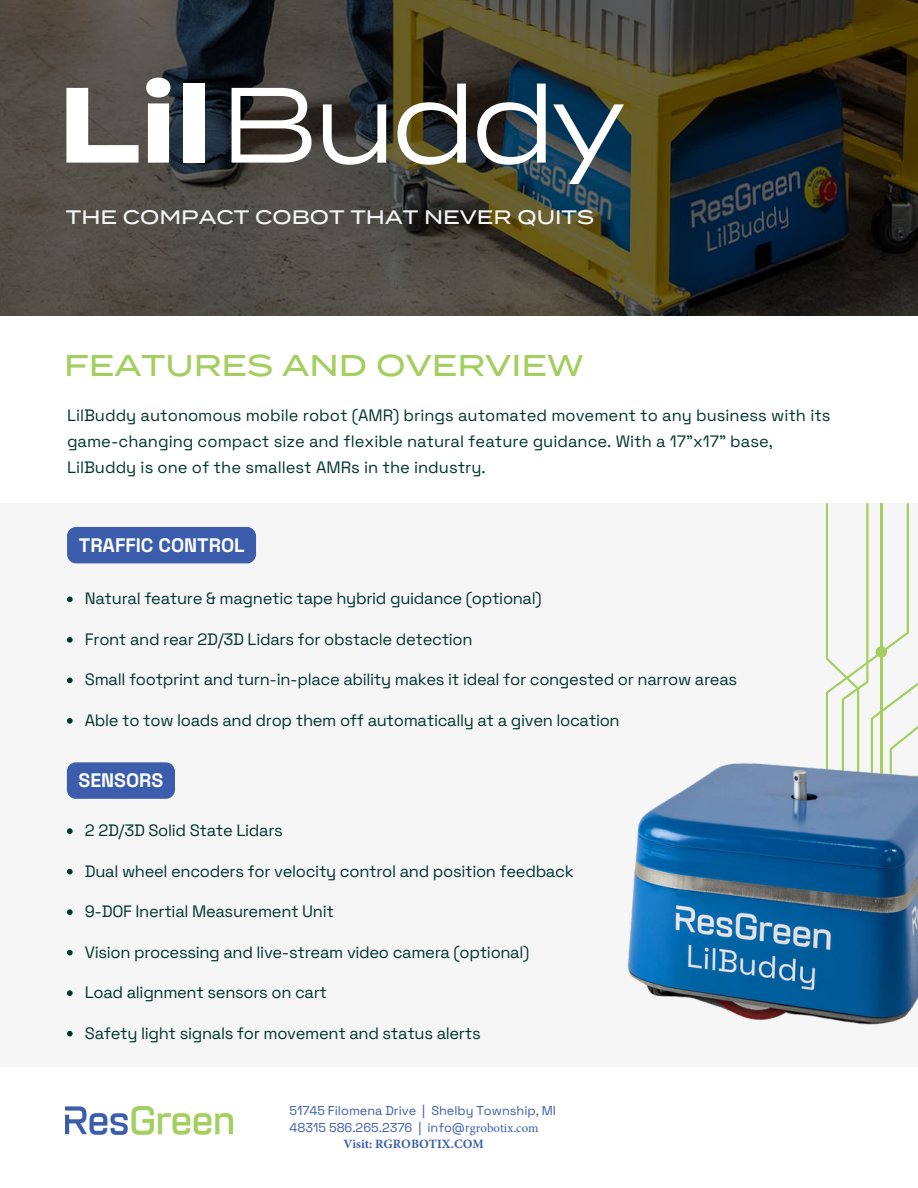
<style>
.page{position:relative;width:918px;height:1188px;background:#fff}
.page>*{position:absolute;margin:0;border:0;box-sizing:border-box;transform-origin:0 0}
.t1{font:106.8px "Termina";letter-spacing:-.05em;color:#fff}
.t2{font:500 30px "Termina";color:#a4cf60}
.t3{font:500 19.5px "Termina";color:#f6f6f6}
.t4{font:700 19.5px "Space Grotesk";color:#fff}
.t5{font:16.5px "Space Grotesk";letter-spacing:-.02em;color:#00352f}
.t6{font:16.5px/25.8px "Space Grotesk";color:#00352f}
.t7{font:12.75px/17px "Space Grotesk";color:#3b5dab}
.t8{font:700 12.75px "Minion Pro";color:#3b5dab}
.s1{font-weight:700}
.s2{font-family:"Minion Pro"}
</style>
<div class="page">
<img style="left:0;top:0;width:918px;height:316px">
<div style="left:0;top:317px;width:918px;height:779px;background:#f6f6f6"></div>
<div style="left:0;top:317px;width:918px;height:186px;background:#fff"></div>
<svg style="left:826px;top:503px;width:83px;height:145px"></svg>
<svg style="left:67px;top:597px;width:6px;height:5px"></svg>
<svg style="left:67px;top:637px;width:6px;height:6px"></svg>
<svg style="left:67px;top:678px;width:6px;height:5px"></svg>
<svg style="left:67px;top:718px;width:6px;height:6px"></svg>
<div style="left:67px;top:527px;width:189px;height:36px;background:#3b5dab;border-radius:9px"></div>
<div style="left:67px;top:762px;width:108px;height:37px;background:#3b5dab;border-radius:9px"></div>
<svg style="left:67px;top:828px;width:6px;height:6px"></svg>
<svg style="left:67px;top:869px;width:6px;height:5px"></svg>
<svg style="left:67px;top:909px;width:6px;height:6px"></svg>
<svg style="left:67px;top:950px;width:6px;height:5px"></svg>
<svg style="left:67px;top:990px;width:6px;height:6px"></svg>
<svg style="left:67px;top:1031px;width:6px;height:5px"></svg>
<img style="left:627px;top:648px;width:291px;height:377px">
<div style="left:0;top:1067px;width:918px;height:121px;background:#fff"></div>
<img style="left:65px;top:1107px;width:168px;height:28px">
<h1 class="t1" style="left:58px;top:60px;width:570px"><span class="s1">Lil</span>Buddy</h1>
<p class="t3" style="left:66px;top:205px;width:530px">THE COMPACT COBOT THAT NEVER QUITS</p>
<h2 class="t2" style="left:64px;top:347px;width:521px">FEATURES AND OVERVIEW</h2>
<p class="t6" style="left:67px;top:402px;width:765px">LilBuddy autonomous mobile robot (AMR) brings automated movement to any business with its game-changing compact size and flexible natural feature guidance. With a 17”x17” base,<br>LilBuddy is one of the smallest AMRs in the industry.</p>
<p class="t4" style="left:79px;top:533px;width:167px">TRAFFIC CONTROL</p>
<p class="t5" style="left:85px;top:588px;width:458px">Natural feature &amp; magnetic tape hybrid guidance (optional)</p>
<p class="t5" style="left:85px;top:629px;width:389px">Front and rear 2D/3D Lidars for obstacle detection</p>
<p class="t5" style="left:85px;top:669px;width:654px">Small footprint and turn-in-place ability makes it ideal for congested or narrow areas</p>
<p class="t5" style="left:85px;top:710px;width:536px">Able to tow loads and drop them off automatically at a given location</p>
<p class="t4" style="left:79px;top:768px;width:86px">SENSORS</p>
<p class="t5" style="left:85px;top:820px;width:200px">2 2D/3D Solid State Lidars</p>
<p class="t5" style="left:85px;top:860px;width:490px">Dual wheel encoders for velocity control and position feedback</p>
<p class="t5" style="left:85px;top:901px;width:251px">9-DOF Inertial Measurement Unit</p>
<p class="t5" style="left:85px;top:941px;width:446px">Vision processing and live-stream video camera (optional)</p>
<p class="t5" style="left:85px;top:982px;width:244px">Load alignment sensors on cart</p>
<p class="t5" style="left:85px;top:1022px;width:397px">Safety light signals for movement and status alerts</p>
<p class="t7" style="left:289px;top:1102px;width:268px">51745 Filomena Drive | Shelby Township, MI<br>48315 586.265.2376 | info@r<span class="s2">grobotix.com</span></p>
<p class="t8" style="left:343px;top:1135px;width:142px">Visit: RGROBOTIX.COM</p>
</div>
